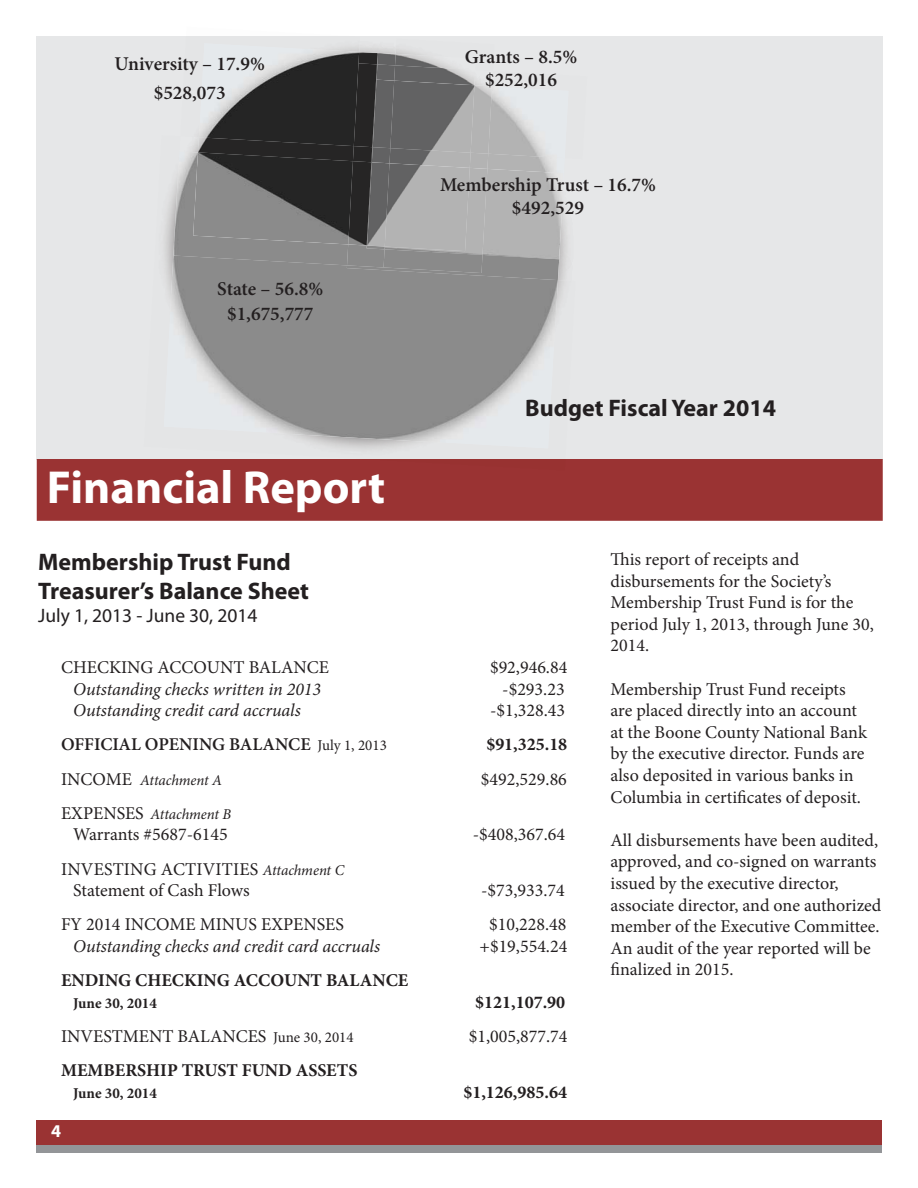
<style>
.page{position:relative;width:918px;height:1188px;background:#fff}
.page>*{position:absolute;margin:0;border:0;box-sizing:border-box;transform-origin:0 0}
.t1{font:700 46.5px "Myriad Pro";color:#fff}
.t2{font:700 24px/28.8px "Myriad Pro";color:#231f20}
.t3{font:600 19.5px/23.4px "Minion Pro";color:#231f20;text-align:center}
.t4{font:19.5px "Myriad Pro";color:#231f20}
.t5{font:18px/21.6px "Minion Pro";color:#231f20}
.t6{font:italic 18px "Minion Pro";letter-spacing:-.01em;color:#231f20}
.t7{font:700 18px "Minion Pro";color:#231f20}
.t8{font:600 18px "Minion Pro";color:#231f20}
.t9{font:700 18px "Myriad Pro";color:#fff}
.t10{font:italic 15px "Minion Pro";letter-spacing:-.01em;color:#231f20}
.t11{font:700 15px "Minion Pro";color:#231f20}
.s1{font-weight:400;font-size:15px}
.s2{font-style:normal;font-size:18px}
.s3{font-style:italic;font-size:15px}
.s4{font-size:15px}
</style>
<div class="page">
<div style="left:36px;top:1120px;width:846px;height:33px;background:#9a3333"></div>
<div style="left:36px;top:1145px;width:846px;height:8px;background:#939598"></div>
<div style="left:37px;top:36px;width:846px;height:423px;background:#e6e7e8"></div>
<div style="left:37px;top:459px;width:846px;height:62px;background:#9a3333"></div>
<img style="left:475px;top:80px;width:7px;height:5px">
<div style="left:387px;top:461px;width:178px;height:10px;background:#9a3333"></div>
<img style="left:361px;top:459px;width:205px;height:2px">
<img style="left:396px;top:54px;width:60px;height:11px">
<img style="left:396px;top:65px;width:79px;height:20px">
<img style="left:378px;top:53px;width:18px;height:28px">
<img style="left:492px;top:90px;width:51px;height:61px">
<img style="left:474px;top:85px;width:18px;height:66px">
<img style="left:558px;top:158px;width:7px;height:101px">
<img style="left:394px;top:81px;width:80px;height:70px">
<img style="left:390px;top:148px;width:81px;height:3px">
<img style="left:378px;top:80px;width:16px;height:68px">
<img style="left:354px;top:146px;width:36px;height:5px">
<img style="left:164px;top:151px;width:394px;height:298px">
<div style="left:347px;top:259px;width:212px;height:21px;background:#8a8a8a"></div>
<img style="left:384px;top:255px;width:99px;height:18px">
<img style="left:174px;top:151px;width:173px;height:114px">
<img style="left:347px;top:244px;width:38px;height:23px">
<img style="left:483px;top:169px;width:81px;height:90px">
<img style="left:385px;top:168px;width:102px;height:87px">
<img style="left:366px;top:246px;width:19px;height:3px">
<img style="left:385px;top:163px;width:85px;height:88px">
<img style="left:367px;top:162px;width:22px;height:85px">
<img style="left:199px;top:46px;width:160px;height:91px">
<img style="left:354px;top:52px;width:24px;height:94px">
<div style="left:354px;top:63px;width:23px;height:84px;background:#262525"></div>
<img style="left:198px;top:137px;width:156px;height:15px">
<svg style="left:353px;top:146px;width:1px;height:15px"></svg>
<img style="left:372px;top:64px;width:5px;height:16px">
<img style="left:372px;top:80px;width:5px;height:67px">
<svg style="left:371px;top:147px;width:2px;height:15px"></svg>
<img style="left:193px;top:152px;width:160px;height:92px">
<img style="left:348px;top:161px;width:23px;height:85px">
<img style="left:367px;top:162px;width:5px;height:84px">
<p class="t3" style="left:115px;top:51px;width:152px;line-height:28.8px">University – 17.9% $528,073</p>
<p class="t3" style="left:465px;top:46px;width:114px">Grants – 8.5% $252,016</p>
<p class="t3" style="left:217px;top:278px;width:108px;line-height:25.2px">State – 56.8% $1,675,777</p>
<h1 class="t1" style="left:47px;top:470px;width:340px">Financial Report</h1>
<p class="t3" style="left:440px;top:174px;width:218px">Membership Trust – 16.7% $492,529</p>
<h2 class="t2" style="left:525px;top:395px;width:252px">Budget Fiscal Year 2014</h2>
<h2 class="t2" style="left:38px;top:549px;width:272px">Membership Trust Fund<br>Treasurer’s Balance Sheet</h2>
<p class="t4" style="left:38px;top:604px;width:221px">July 1, 2013 - June 30, 2014</p>
<p class="t5" style="left:61px;top:658px;width:269px">CHECKING ACCOUNT BALANCE</p>
<p class="t5" style="left:490px;top:658px;width:79px">$92,946.84</p>
<p class="t6" style="left:73px;top:682px;width:249px">Outstanding checks written in 2013</p>
<p class="t5" style="left:502px;top:680px;width:64px">-$293.23</p>
<p class="t6" style="left:73px;top:703px;width:229px">Outstanding credit card accruals</p>
<p class="t5" style="left:490px;top:701px;width:77px">-$1,328.43</p>
<p class="t8" style="left:61px;top:738px;width:327px">OFFICIAL OPENING BALANCE <span class="s1">July 1, 2013</span></p>
<p class="t7" style="left:486px;top:738px;width:82px">$91,325.18</p>
<p class="t10" style="left:61px;top:774px;width:163px"><span class="s2">INCOME</span> Attachment A</p>
<p class="t5" style="left:481px;top:770px;width:87px">$492,529.86</p>
<p class="t10" style="left:61px;top:808px;width:172px"><span class="s2">EXPENSES</span> Attachment B</p>
<p class="t5" style="left:73px;top:825px;width:156px">Warrants #5687-6145</p>
<p class="t5" style="left:473px;top:825px;width:94px">-$408,367.64</p>
<p class="t5" style="left:73px;top:860px;width:272px;text-indent:-12px">INVESTING ACTIVITIES <span class="s3">Attachment C<br></span>Statement of Cash Flows</p>
<p class="t5" style="left:481px;top:881px;width:85px">-$73,933.74</p>
<p class="t5" style="left:61px;top:915px;width:284px">FY 2014 INCOME MINUS EXPENSES</p>
<p class="t5" style="left:489px;top:915px;width:79px">$10,228.48</p>
<p class="t6" style="left:73px;top:939px;width:308px">Outstanding checks and credit card accruals</p>
<p class="t5" style="left:480px;top:937px;width:89px">+$19,554.24</p>
<p class="t7" style="left:61px;top:973px;width:349px">ENDING CHECKING ACCOUNT BALANCE</p>
<p class="t11" style="left:73px;top:997px;width:85px">June 30, 2014</p>
<p class="t7" style="left:475px;top:995px;width:92px">$121,107.90</p>
<p class="t5" style="left:61px;top:1027px;width:294px">INVESTMENT BALANCES <span class="s4">June 30, 2014</span></p>
<p class="t5" style="left:469px;top:1027px;width:100px">$1,005,877.74</p>
<p class="t7" style="left:61px;top:1063px;width:298px">MEMBERSHIP TRUST FUND ASSETS</p>
<p class="t11" style="left:73px;top:1087px;width:85px">June 30, 2014</p>
<p class="t7" style="left:463px;top:1085px;width:105px">$1,126,985.64</p>
<p class="t9" style="left:51px;top:1124px;width:11px">4</p>
<p class="t5" style="left:611px;top:550px;width:265px">This report of receipts and disbursements for the Society’s<br>Membership Trust Fund is for the period July 1, 2013, through June 30,<br>2014.</p>
<p class="t5" style="left:611px;top:680px;width:258px">Membership Trust Fund receipts are placed directly into an account at the Boone County National Bank by the executive director. Funds are also deposited in various banks in Columbia in certificates of deposit.</p>
<p class="t5" style="left:611px;top:831px;width:272px">All disbursements have been audited, approved, and co-signed on warrants issued by the executive director, associate director, and one authorized member of the Executive Committee.<br>An audit of the year reported will be finalized in 2015.</p>
</div>
